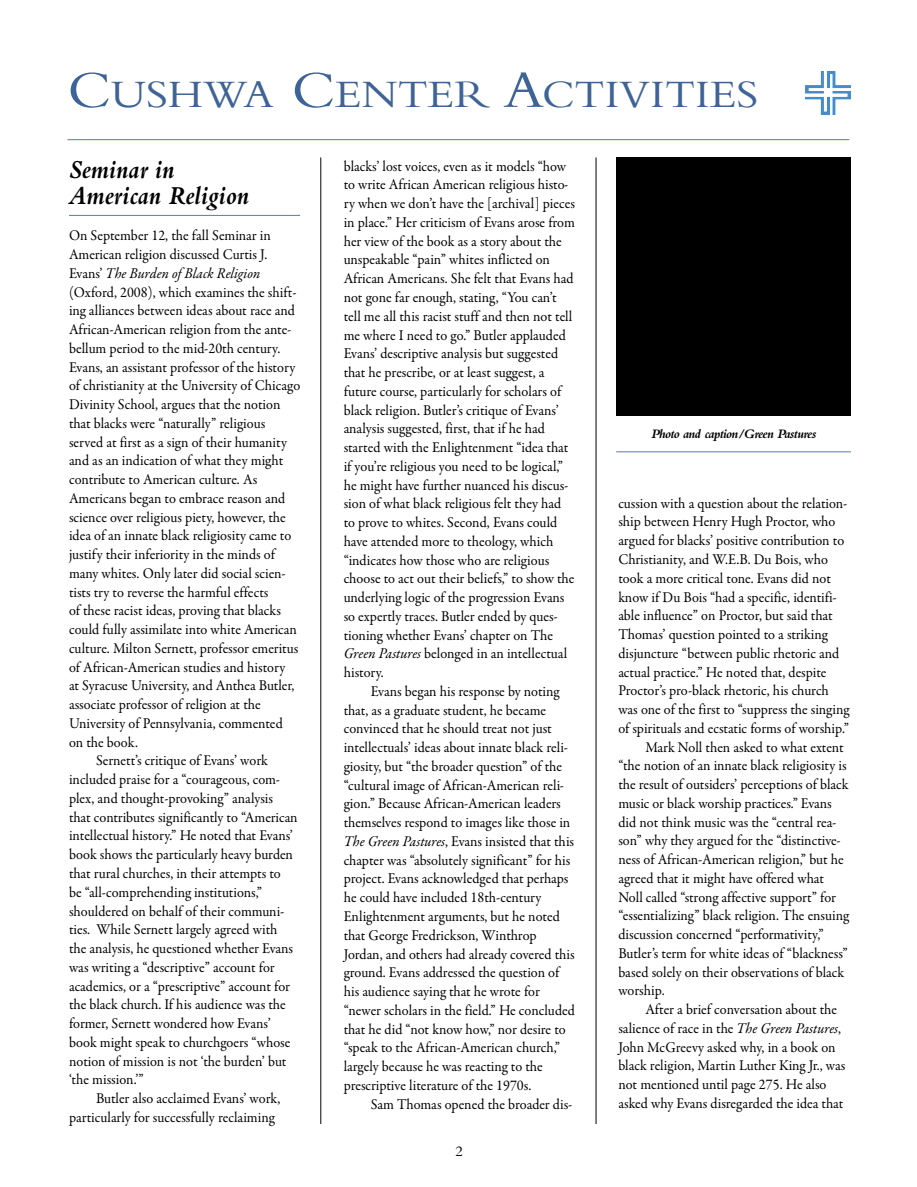
<style>
.page{position:relative;width:917px;height:1187px;background:#fff}
.page>*{position:absolute;margin:0;border:0;box-sizing:border-box;transform-origin:0 0}
.t1{font:40.5px "Bembo";color:#3e6396;scale:1.1 1}
.t2{font:italic 700 27px/26.2px "Bembo";color:#000;scale:.9 1}
.t3{font:15px/18.8px "Garamond Premr Pro";color:#000;scale:.95 1}
.t4{font:italic 15px "Garamond Premr Pro";color:#000;scale:.95 1}
.t5{font:15px "Bembo";color:#000}
.t6{font:italic 700 13.5px "Bembo";letter-spacing:-.055em;color:#000}
.s1{font-size:54px}
.s2{font-style:normal}
.s3{font-style:italic}
</style>
<div class="page">
<svg style="left:67px;top:139px;width:783px;height:1px"></svg>
<img style="left:805px;top:71px;width:46px;height:43px">
<svg style="left:69px;top:215px;width:232px;height:1px"></svg>
<svg style="left:320px;top:157px;width:1px;height:967px"></svg>
<svg style="left:595px;top:157px;width:1px;height:967px"></svg>
<svg style="left:616px;top:451px;width:235px;height:1px"></svg>
<div style="left:617px;top:157px;width:234px;height:259px;background:#000"></div>
<h1 class="t1" style="left:68px;top:80px;width:629px"><span class="s1">C</span>USHWA <span class="s1">C</span>ENTER <span class="s1">A</span>CTIVITIES</h1>
<h2 class="t2" style="left:69px;top:159px;width:202px">Seminar in<br>American Religion</h2>
<p class="t3" style="left:69px;top:227px;width:214px">On September 12, the fall Seminar in</p>
<p class="t3" style="left:69px;top:246px;width:210px">American religion discussed Curtis J.</p>
<p class="t4" style="left:69px;top:267px;width:203px"><span class="s2">Evans’</span> The Burden of Black Religion</p>
<p class="t3" style="left:69px;top:284px;width:241px">(Oxford, 2008), which examines the shift-</p>
<p class="t3" style="left:69px;top:302px;width:239px">ing alliances between ideas about race and</p>
<p class="t3" style="left:69px;top:321px;width:235px">African-American religion from the ante-</p>
<p class="t3" style="left:69px;top:340px;width:224px">bellum period to the mid-20th century.</p>
<p class="t3" style="left:69px;top:359px;width:239px">Evans, an assistant professor of the history</p>
<p class="t3" style="left:69px;top:377px;width:245px">of christianity at the University of Chicago</p>
<p class="t3" style="left:69px;top:396px;width:224px">Divinity School, argues that the notion</p>
<p class="t3" style="left:69px;top:415px;width:208px">that blacks were “naturally” religious</p>
<p class="t3" style="left:69px;top:434px;width:231px">served at first as a sign of their humanity</p>
<p class="t3" style="left:69px;top:452px;width:227px">and as an indication of what they might</p>
<p class="t3" style="left:69px;top:471px;width:200px">contribute to American culture. As</p>
<p class="t3" style="left:69px;top:490px;width:229px">Americans began to embrace reason and</p>
<p class="t3" style="left:69px;top:509px;width:230px">science over religious piety, however, the</p>
<p class="t3" style="left:69px;top:527px;width:235px">idea of an innate black religiosity came to</p>
<p class="t3" style="left:69px;top:546px;width:218px">justify their inferiority in the minds of</p>
<p class="t3" style="left:69px;top:565px;width:229px">many whites. Only later did social scien-</p>
<p class="t3" style="left:69px;top:584px;width:211px">tists try to reverse the harmful effects</p>
<p class="t3" style="left:69px;top:602px;width:225px">of these racist ideas, proving that blacks</p>
<p class="t3" style="left:69px;top:621px;width:241px">could fully assimilate into white American</p>
<p class="t3" style="left:69px;top:640px;width:243px">culture. Milton Sernett, professor emeritus</p>
<p class="t3" style="left:69px;top:659px;width:229px">of African-American studies and history</p>
<p class="t3" style="left:69px;top:677px;width:239px">at Syracuse University, and Anthea Butler,</p>
<p class="t3" style="left:69px;top:696px;width:203px">associate professor of religion at the</p>
<p class="t3" style="left:69px;top:715px;width:226px">University of Pennsylvania, commented</p>
<p class="t3" style="left:69px;top:734px;width:74px">on the book.</p>
<p class="t3" style="left:96px;top:752px;width:182px">Sernett’s critique of Evans’ work</p>
<p class="t3" style="left:69px;top:771px;width:223px">included praise for a “courageous, com-</p>
<p class="t3" style="left:69px;top:790px;width:216px">plex, and thought-provoking” analysis</p>
<p class="t3" style="left:69px;top:809px;width:242px">that contributes significantly to “American</p>
<p class="t3" style="left:69px;top:827px;width:237px">intellectual history.” He noted that Evans’</p>
<p class="t3" style="left:69px;top:846px;width:237px">book shows the particularly heavy burden</p>
<p class="t3" style="left:69px;top:865px;width:224px">that rural churches, in their attempts to</p>
<p class="t3" style="left:69px;top:884px;width:205px">be “all-comprehending institutions,”</p>
<p class="t3" style="left:69px;top:902px;width:228px">shouldered on behalf of their communi-</p>
<p class="t3" style="left:69px;top:921px;width:221px">ties. While Sernett largely agreed with</p>
<p class="t3" style="left:69px;top:940px;width:237px">the analysis, he questioned whether Evans</p>
<p class="t3" style="left:69px;top:959px;width:218px">was writing a “descriptive” account for</p>
<p class="t3" style="left:69px;top:977px;width:234px">academics, or a “prescriptive” account for</p>
<p class="t3" style="left:69px;top:996px;width:229px">the black church. If his audience was the</p>
<p class="t3" style="left:69px;top:1015px;width:214px">former, Sernett wondered how Evans’</p>
<p class="t3" style="left:69px;top:1034px;width:234px">book might speak to churchgoers “whose</p>
<p class="t3" style="left:69px;top:1052px;width:230px">notion of mission is not ‘the burden’ but</p>
<p class="t3" style="left:69px;top:1071px;width:80px">‘the mission.’”</p>
<p class="t3" style="left:96px;top:1090px;width:195px">Butler also acclaimed Evans’ work,</p>
<p class="t3" style="left:69px;top:1109px;width:218px">particularly for successfully reclaiming</p>
<p class="t3" style="left:344px;top:158px;width:245px">blacks’ lost voices, even as it models “how to write African American religious histo&shy;ry when we don’t have the [archival] pieces in place.” Her criticism of Evans arose from her view of the book as a story about the unspeakable “pain” whites inflicted on African Americans. She felt that Evans had not gone far enough, stating, “You can’t tell me all this racist stuff and then not tell me where I need to go.” Butler applauded Evans’ descriptive analysis but suggested that he prescribe, or at least suggest, a future course, particularly for scholars of black religion. Butler’s critique of Evans’ analysis suggested, first, that if he had started with the Enlightenment “idea that if you’re religious you need to be logical,” he might have further nuanced his discus&shy;sion of what black religious felt they had to prove to whites. Second, Evans could have attended more to theology, which “indicates how those who are religious choose to act out their beliefs,” to show the underlying logic of the progression Evans so expertly traces. Butler ended by ques&shy;tioning whether Evans’ chapter on The <span class="s3">Green Pastures</span> belonged in an intellectual history.</p>
<p class="t3" style="left:344px;top:683px;width:245px;text-indent:27px">Evans began his response by noting that, as a graduate student, he became convinced that he should treat not just intellectuals’ ideas about innate black reli&shy;giosity, but “the broader question” of the “cultural image of African-American reli&shy;gion.” Because African-American leaders themselves respond to images like those in <span class="s3">The Green Pastures</span>, Evans insisted that this chapter was “absolutely significant” for his project. Evans acknowledged that perhaps he could have included 18th-century Enlightenment arguments, but he noted that George Fredrickson, Winthrop Jordan, and others had already covered this ground. Evans addressed the question of his audience saying that he wrote for “newer scholars in the field.” He concluded that he did “not know how,” nor desire to “speak to the African-American church,” largely because he was reacting to the prescriptive literature of the 1970s.</p>
<p class="t3" style="left:371px;top:1095px;width:214px">Sam Thomas opened the broader dis-</p>
<p class="t5" style="left:455px;top:1145px;width:9px">2</p>
<p class="t6" style="left:651px;top:429px;width:166px">Photo and caption/Green Pastures</p>
<p class="t3" style="left:618px;top:495px;width:242px">cussion with a question about the relation-</p>
<p class="t3" style="left:618px;top:514px;width:230px">ship between Henry Hugh Proctor, who</p>
<p class="t3" style="left:618px;top:532px;width:239px">argued for blacks’ positive contribution to</p>
<p class="t3" style="left:618px;top:551px;width:222px">Christianity, and W.E.B. Du Bois, who</p>
<p class="t3" style="left:618px;top:570px;width:225px">took a more critical tone. Evans did not</p>
<p class="t3" style="left:618px;top:589px;width:231px">know if Du Bois “had a specific, identifi-</p>
<p class="t3" style="left:618px;top:607px;width:227px">able influence” on Proctor, but said that</p>
<p class="t3" style="left:618px;top:626px;width:222px">Thomas’ question pointed to a striking</p>
<p class="t3" style="left:618px;top:645px;width:234px">disjuncture “between public rhetoric and</p>
<p class="t3" style="left:618px;top:664px;width:221px">actual practice.” He noted that, despite</p>
<p class="t3" style="left:618px;top:682px;width:223px">Proctor’s pro-black rhetoric, his church</p>
<p class="t3" style="left:618px;top:701px;width:245px">was one of the first to “suppress the singing</p>
<p class="t3" style="left:618px;top:720px;width:244px">of spirituals and ecstatic forms of worship.”</p>
<p class="t3" style="left:645px;top:739px;width:210px">Mark Noll then asked to what extent</p>
<p class="t3" style="left:618px;top:757px;width:242px">“the notion of an innate black religiosity is</p>
<p class="t3" style="left:618px;top:776px;width:244px">the result of outsiders’ perceptions of black</p>
<p class="t3" style="left:618px;top:795px;width:226px">music or black worship practices.” Evans</p>
<p class="t3" style="left:618px;top:814px;width:231px">did not think music was the “central rea-</p>
<p class="t3" style="left:618px;top:832px;width:235px">son” why they argued for the “distinctive-</p>
<p class="t3" style="left:618px;top:851px;width:239px">ness of African-American religion,” but he</p>
<p class="t3" style="left:618px;top:870px;width:218px">agreed that it might have offered what</p>
<p class="t3" style="left:618px;top:889px;width:231px">Noll called “strong affective support” for</p>
<p class="t3" style="left:618px;top:907px;width:244px">“essentializing” black religion. The ensuing</p>
<p class="t3" style="left:618px;top:926px;width:218px">discussion concerned “performativity,”</p>
<p class="t3" style="left:618px;top:945px;width:243px">Butler’s term for white ideas of “blackness”</p>
<p class="t3" style="left:618px;top:964px;width:239px">based solely on their observations of black</p>
<p class="t3" style="left:618px;top:982px;width:50px">worship.</p>
<p class="t3" style="left:645px;top:1001px;width:203px">After a brief conversation about the</p>
<p class="t3" style="left:618px;top:1020px;width:236px">salience of race in the <span class="s3">The Green Pastures</span>,</p>
<p class="t3" style="left:618px;top:1039px;width:230px">John McGreevy asked why, in a book on</p>
<p class="t3" style="left:618px;top:1057px;width:240px">black religion, Martin Luther King Jr., was</p>
<p class="t3" style="left:618px;top:1076px;width:220px">not mentioned until page 275. He also</p>
<p class="t3" style="left:618px;top:1095px;width:238px">asked why Evans disregarded the idea that</p>
</div>
